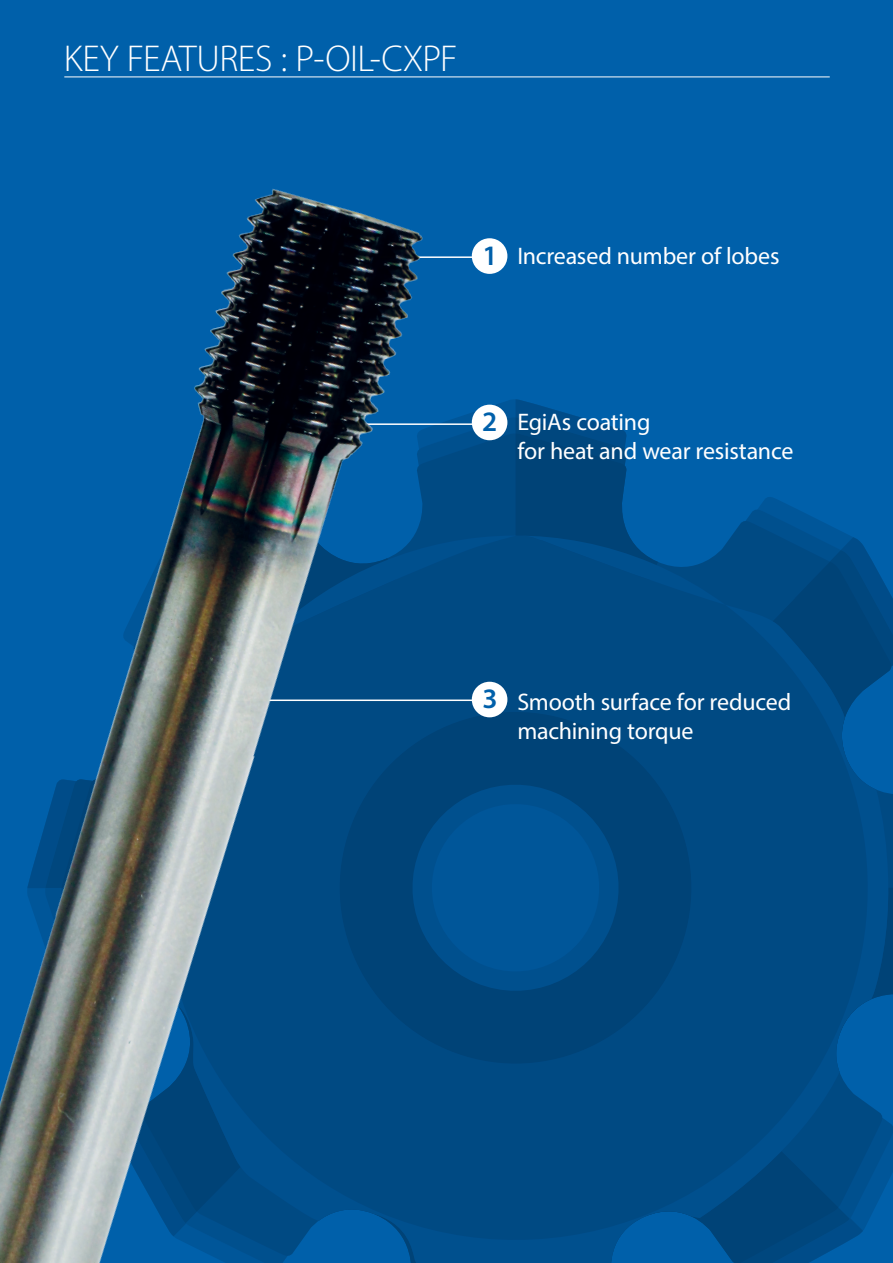
<style>
.page{position:relative;width:893px;height:1263px;background:#0060aa}
.page>*{position:absolute;margin:0;border:0;box-sizing:border-box;transform-origin:0 0}
.t1{font:300 37.5px "Myriad Pro";letter-spacing:-.01em;color:#fff}
.t2{font:600 28.2px "Myriad Pro";color:#0060aa}
.t3{font:24px "Myriad Pro";letter-spacing:-.01em;color:#fff}
</style>
<div class="page">
<svg style="left:734px;top:497px;width:114px;height:38px"></svg>
<svg style="left:725px;top:535px;width:168px;height:70px;background:#004b86"></svg>
<svg style="left:666px;top:605px;width:227px;height:658px;background:#004c87"></svg>
<svg style="left:666px;top:545px;width:59px;height:277px;background:#004c87"></svg>
<svg style="left:666px;top:688px;width:49px;height:399px;background:#004881"></svg>
<hr style="left:64px;top:77px;width:766px;height:1px;background:#fff">
<img style="left:0;top:189px;width:666px;height:1074px">
<p class="t1" style="left:64px;top:38px;width:395px">KEY FEATURES : P-OIL-CXPF</p>
<p class="t2" style="left:482px;top:237px;width:17px">1</p>
<p class="t3" style="left:517px;top:241px;width:264px">Increased number of lobes</p>
<p class="t2" style="left:482px;top:404px;width:17px">2</p>
<p class="t3" style="left:517px;top:408px;width:135px">EgiAs coating</p>
<p class="t3" style="left:517px;top:436px;width:277px">for heat and wear resistance</p>
<p class="t2" style="left:482px;top:681px;width:17px">3</p>
<p class="t3" style="left:517px;top:687px;width:275px">Smooth surface for reduced</p>
<p class="t3" style="left:517px;top:716px;width:178px">machining torque</p>
</div>
